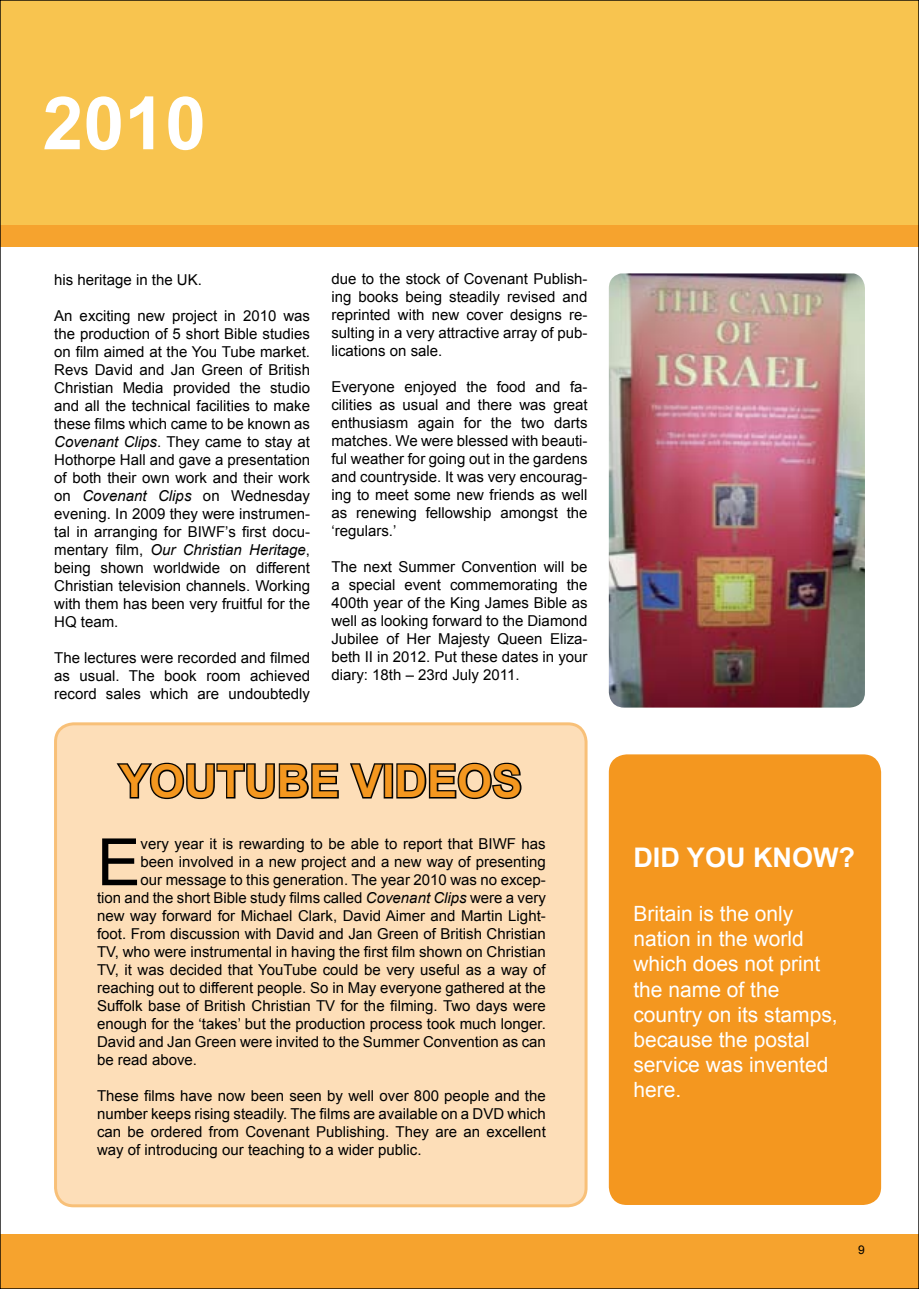
<style>
.page{position:relative;width:919px;height:1289px;background:#fff}
.page>*{position:absolute;margin:0;border:0;box-sizing:border-box;transform-origin:0 0}
.t1{font:700 73.5px "Arial";color:#fff}
.t2{font:65.25px "Arial";color:#000}
.t3{font:700 45px "Arial";color:#f4971f}
.t4{font:700 27px "Arial";color:#fff}
.t5{font:21px/25.2px "Arial";color:#fff}
.t6{font:15px/18px "Arial";color:#000;text-align:justify}
.t7{font:12px "Arial";color:#000}
.s1{font-style:italic}
</style>
<div class="page">
<div style="left:56px;top:723px;width:530px;height:482px;background:#fddeb8;border-radius:18px"></div>
<div style="left:54px;top:722px;width:533px;height:485px;border:3px solid #f4971f;border-radius:18px"></div>
<div style="left:0;top:1234px;width:918px;height:54px;background:#f6a32e"></div>
<div style="left:0;top:0;width:918px;height:228px;background:#f8c44f"></div>
<div style="left:0;top:225px;width:918px;height:22px;background:#f6a32e"></div>
<svg style="left:116px;top:762px;width:223px;height:38px"></svg>
<svg style="left:350px;top:763px;width:36px;height:36px"></svg>
<div style="left:383px;top:763px;width:10px;height:35px;border:3px solid #000"></div>
<svg style="left:396px;top:762px;width:126px;height:38px"></svg>
<img style="left:608px;top:273px;width:256px;height:434px">
<div style="left:608px;top:754px;width:273px;height:450px;background:#f4971f;border-radius:18px"></div>
<h1 class="t1" style="left:43px;top:75px;width:165px">2010</h1>
<p class="t6" style="left:54px;top:271px;width:149px">his heritage in the UK.</p>
<p class="t6" style="left:54px;top:307px;width:257px">An exciting new project in 2010 was the production of 5 short Bible studies on film aimed at the You Tube market.<br>Revs David and Jan Green of British Christian Media provided the studio and all the technical facilities to make these films which came to be known as <span class="s1">Covenant Clips</span>. They came to stay at Hothorpe Hall and gave a presentation of both their own work and their work on <span class="s1">Covenant Clips</span> on Wednesday evening. In 2009 they were instrumen&shy;tal in arranging for BIWF’s first docu&shy;mentary film, <span class="s1">Our Christian Heritage</span>, being shown worldwide on different Christian television channels. Working with them has been very fruitful for the HQ team.</p>
<p class="t6" style="left:54px;top:649px;width:257px">The lectures were recorded and filmed as usual. The book room achieved record sales which are undoubtedly</p>
<p class="t6" style="left:331px;top:270px;width:257px">due to the stock of Covenant Publish&shy;ing books being steadily revised and reprinted with new cover designs re&shy;sulting in a very attractive array of pub&shy;lications on sale.</p>
<p class="t6" style="left:331px;top:378px;width:257px">Everyone enjoyed the food and fa&shy;cilities as usual and there was great enthusiasm again for the two darts matches. We were blessed with beauti&shy;ful weather for going out in the gardens and countryside. It was very encourag&shy;ing to meet some new friends as well as renewing fellowship amongst the ‘regulars.’</p>
<p class="t6" style="left:331px;top:558px;width:257px">The next Summer Convention will be a special event commemorating the 400th year of the King James Bible as well as looking forward to the Diamond Jubilee of Her Majesty Queen Eliza&shy;beth II in 2012. Put these dates in your diary: 18th – 23rd July 2011.</p>
<h3 class="t3" style="left:119px;top:751px;width:404px">YOUTUBE VIDEOS</h3>
<h2 class="t2" style="left:97px;top:819px;width:45px">E</h2>
<p class="t6" style="left:140px;top:835px;width:406px">very year it is rewarding to be able to report that BIWF has</p>
<p class="t6" style="left:140px;top:853px;width:406px">been involved in a new project and a new way of presenting</p>
<p class="t6" style="left:140px;top:871px;width:407px">our message to this generation. The year 2010 was no excep-</p>
<p class="t6" style="left:97px;top:889px;width:450px">tion and the short Bible study films called <span class="s1">Covenant Clips</span> were a very</p>
<p class="t6" style="left:97px;top:907px;width:450px">new way forward for Michael Clark, David Aimer and Martin Light-</p>
<p class="t6" style="left:97px;top:925px;width:450px">foot. From discussion with David and Jan Green of British Christian</p>
<p class="t6" style="left:97px;top:943px;width:450px">TV, who were instrumental in having the first film shown on Christian</p>
<p class="t6" style="left:97px;top:961px;width:450px">TV, it was decided that YouTube could be very useful as a way of</p>
<p class="t6" style="left:97px;top:979px;width:450px">reaching out to different people. So in May everyone gathered at the</p>
<p class="t6" style="left:97px;top:997px;width:450px">Suffolk base of British Christian TV for the filming. Two days were</p>
<p class="t6" style="left:97px;top:1015px;width:450px">enough for the ‘takes’ but the production process took much longer.</p>
<p class="t6" style="left:97px;top:1033px;width:450px">David and Jan Green were invited to the Summer Convention as can</p>
<p class="t6" style="left:97px;top:1051px;width:102px">be read above.</p>
<p class="t6" style="left:97px;top:1087px;width:450px">These films have now been seen by well over 800 people and the number keeps rising steadily. The films are available on a DVD which can be ordered from Covenant Publishing. They are an excellent way of introducing our teaching to a wider public.</p>
<h3 class="t4" style="left:633px;top:839px;width:223px">DID YOU KNOW?</h3>
<h3 class="t5" style="left:633px;top:901px;width:206px">Britain is the only nation in the world which does not print the name of the country on its stamps, because the postal service was invented here.</h3>
<p class="t7" style="left:858px;top:1242px;width:8px">9</p>
</div>
